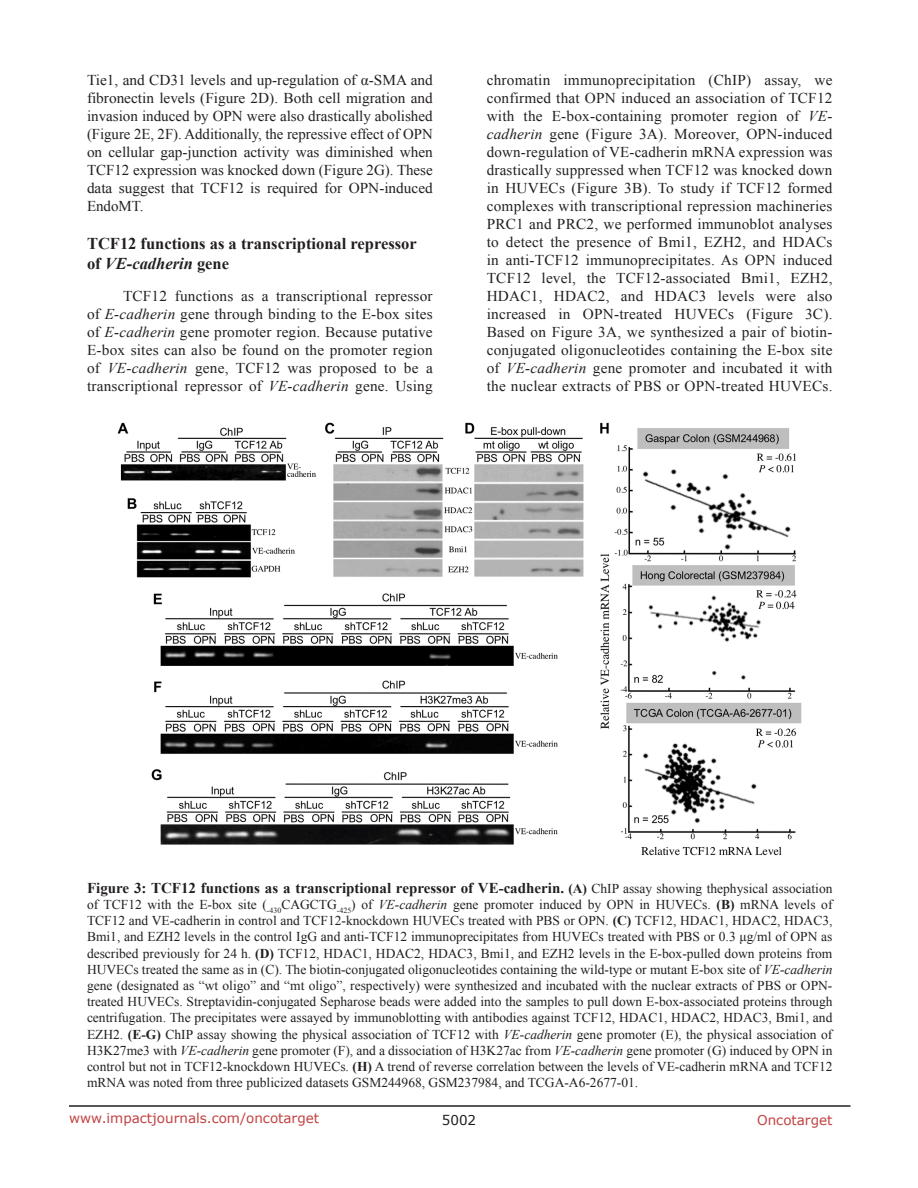
<style>
.page{position:relative;width:918px;height:1188px;background:#fff}
.page>*{position:absolute;margin:0;border:0;box-sizing:border-box;transform-origin:0 0}
.SubHeading{font:700 16.5px/19.8px "Times New Roman";color:#231f20}
.BodyText{font:15px/18px "Times New Roman";letter-spacing:.015em;color:#231f20;text-align:justify}
.figuretext{font:700 15px "Times New Roman";color:#231f20}
.figuretext-2{font:13.5px/16.2px "Times New Roman";color:#231f20;text-align:justify}
.t1{font:13.5px "Verdana";color:#c24141}
.t2{font:13.5px "Verdana";color:#231f20}
.s1{font-style:italic}
.s2{font-size:13.5px}
.s3{font-weight:400;font-size:13.5px}
.s4{font-weight:700}
</style>
<div class="page">
<hr style="left:69px;top:1105px;width:781px;height:2px;background:#231f20">
<img style="left:118px;top:423px;width:684px;height:432px">
<p class="BodyText" style="left:87px;top:71px;width:347px">Tie1, and CD31 levels and up-regulation of α-SMA and fibronectin levels (Figure 2D). Both cell migration and invasion induced by OPN were also drastically abolished (Figure 2E, 2F). Additionally, the repressive effect of OPN on cellular gap-junction activity was diminished when TCF12 expression was knocked down (Figure 2G). These data suggest that TCF12 is required for OPN-induced EndoMT.</p>
<p class="SubHeading" style="left:87px;top:233px;width:331px">TCF12 functions as a transcriptional repressor of <span class="s1">VE-cadherin</span> gene</p>
<p class="BodyText" style="left:87px;top:286px;width:347px;text-indent:36px">TCF12 functions as a transcriptional repressor of <span class="s1">E-cadherin</span> gene through binding to the E-box sites of <span class="s1">E-cadherin</span> gene promoter region. Because putative E-box sites can also be found on the promoter region of <span class="s1">VE-cadherin</span> gene, TCF12 was proposed to be a transcriptional repressor of <span class="s1">VE-cadherin</span> gene. Using</p>
<p class="BodyText" style="left:487px;top:71px;width:347px">chromatin immunoprecipitation (ChIP) assay, we confirmed that OPN induced an association of TCF12 with the E-box-containing promoter region of <span class="s1">VE&shy;cadherin</span> gene (Figure 3A). Moreover, OPN-induced down-regulation of VE-cadherin mRNA expression was drastically suppressed when TCF12 was knocked down in HUVECs (Figure 3B). To study if TCF12 formed complexes with transcriptional repression machineries PRC1 and PRC2, we performed immunoblot analyses to detect the presence of Bmi1, EZH2, and HDACs in anti-TCF12 immunoprecipitates. As OPN induced TCF12 level, the TCF12-associated Bmi1, EZH2, HDAC1, HDAC2, and HDAC3 levels were also increased in OPN-treated HUVECs (Figure 3C).<br>Based on Figure 3A, we synthesized a pair of biotin&shy;conjugated oligonucleotides containing the E-box site of <span class="s1">VE-cadherin</span> gene promoter and incubated it with the nuclear extracts of PBS or OPN-treated HUVECs.</p>
<p class="figuretext" style="left:87px;top:877px;width:747px">Figure 3: TCF12 functions as a transcriptional repressor of VE-cadherin. <span class="s2">(A)</span> <span class="s3">ChIP assay showing thephysical association</span></p>
<p class="figuretext-2" style="left:87px;top:896px;width:747px">of TCF12 with the E-box site (<sub>-430</sub>CAGCTG<sub>-425</sub>) of <span class="s1">VE-cadherin</span> gene promoter induced by OPN in HUVECs. <span class="s4">(B)</span> mRNA levels of TCF12 and VE-cadherin in control and TCF12-knockdown HUVECs treated with PBS or OPN. <span class="s4">(C)</span> TCF12, HDAC1, HDAC2, HDAC3, Bmi1, and EZH2 levels in the control IgG and anti-TCF12 immunoprecipitates from HUVECs treated with PBS or 0.3 μg/ml of OPN as described previously for 24 h. <span class="s4">(D)</span> TCF12, HDAC1, HDAC2, HDAC3, Bmi1, and EZH2 levels in the E-box-pulled down proteins from HUVECs treated the same as in (C). The biotin-conjugated oligonucleotides containing the wild-type or mutant E-box site of <span class="s1">VE-cadherin </span>gene (designated as “wt oligo” and “mt oligo”, respectively) were synthesized and incubated with the nuclear extracts of PBS or OPN&shy;treated HUVECs. Streptavidin-conjugated Sepharose beads were added into the samples to pull down E-box-associated proteins through centrifugation. The precipitates were assayed by immunoblotting with antibodies against TCF12, HDAC1, HDAC2, HDAC3, Bmi1, and EZH2. <span class="s4">(E-G)</span> ChIP assay showing the physical association of TCF12 with <span class="s1">VE-cadherin</span> gene promoter (E), the physical association of H3K27me3 with <span class="s1">VE-cadherin</span> gene promoter (F), and a dissociation of H3K27ac from <span class="s1">VE-cadherin</span> gene promoter (G) induced by OPN in control but not in TCF12-knockdown HUVECs. <span class="s4">(H)</span> A trend of reverse correlation between the levels of VE-cadherin mRNA and TCF12 mRNA was noted from three publicized datasets GSM244968, GSM237984, and TCGA-A6-2677-01.</p>
<p class="t1" style="left:69px;top:1109px;width:252px">www.impactjournals.com/oncotarget</p>
<p class="t2" style="left:442px;top:1111px;width:36px">5002</p>
<p class="t1" style="left:757px;top:1111px;width:77px">Oncotarget</p>
</div>
